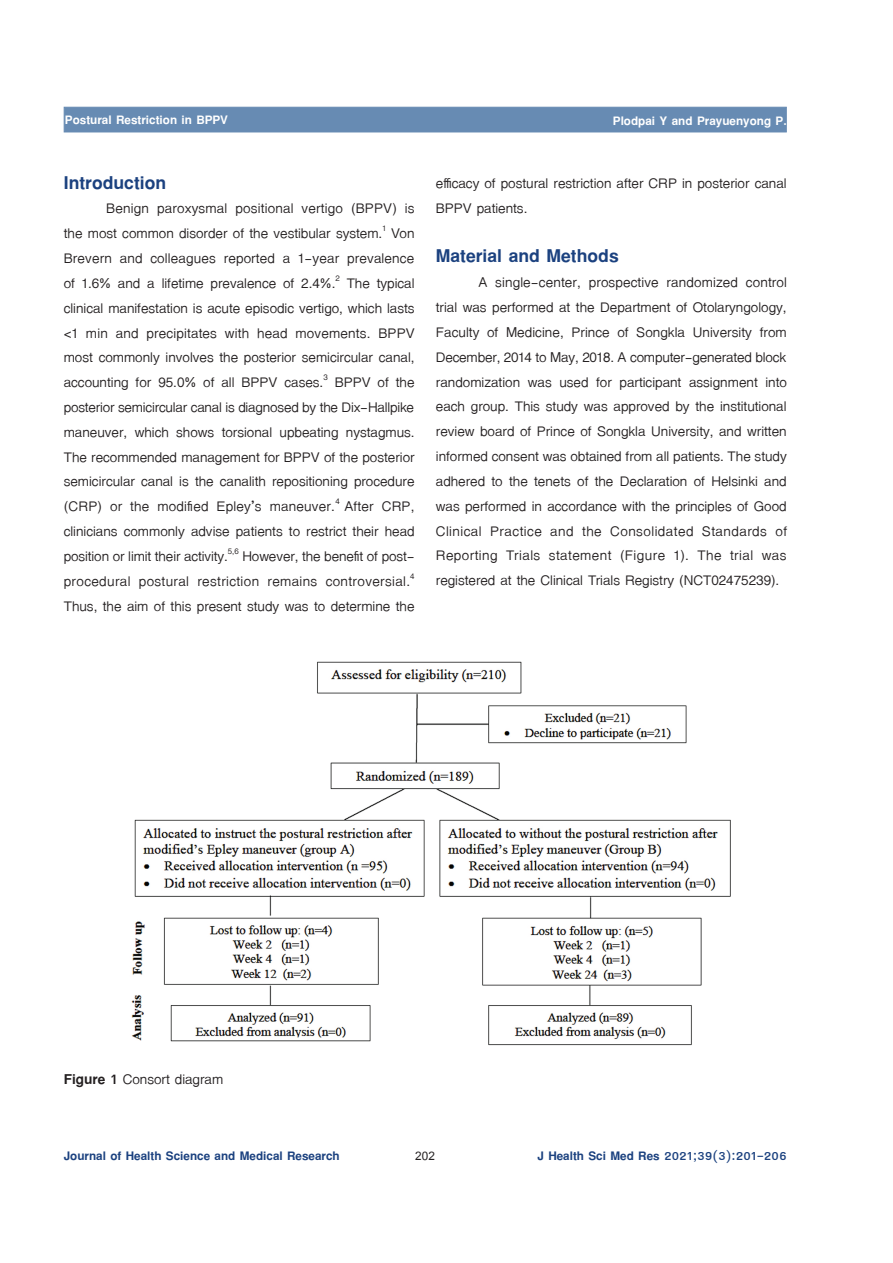
<style>
.page{position:relative;width:893px;height:1263px;background:#fff}
.page>*{position:absolute;margin:0;border:0;box-sizing:border-box;transform-origin:0 0}
.t1{font:700 27px "TF Lanna";color:#1b417f}
.t2{font:21px/24.8px "TF Lanna";color:#231f20;text-align:justify}
.t3{font:700 18px "TF Lanna";color:#1b417f}
.t4{font:700 18px "TF Lanna";color:#fff}
.t5{font:700 18px "Cordia UPC";color:#231f20}
.s1{font-weight:700}
</style>
<div class="page">
<div style="left:64px;top:107px;width:723px;height:25px;background:#678bb3"></div>
<img style="left:131px;top:661px;width:600px;height:385px">
<p class="t4" style="left:65px;top:109px;width:165px">Postural Restriction in BPPV</p>
<p class="t4" style="left:613px;top:109px;width:175px">Plodpai Y and Prayuenyong P.</p>
<p class="t1" style="left:64px;top:165px;width:104px">Introduction</p>
<p class="t2" style="left:64px;top:196px;width:353px;text-indent:43px">Benign paroxysmal positional vertigo (BPPV) is the most common disorder of the vestibular system.<sup>1</sup> Von Brevern and colleagues reported a 1-year prevalence of 1.6% and a lifetime prevalence of 2.4%.<sup>2</sup> The typical clinical manifestation is acute episodic vertigo, which lasts &lt;1 min and precipitates with head movements. BPPV most commonly involves the posterior semicircular canal, accounting for 95.0% of all BPPV cases.<sup>3</sup> BPPV of the posterior semicircular canal is diagnosed by the Dix-Hallpike maneuver, which shows torsional upbeating nystagmus.<br>The recommended management for BPPV of the posterior semicircular canal is the canalith repositioning procedure (CRP) or the modified Epley’s maneuver.<sup>4</sup> After CRP, clinicians commonly advise patients to restrict their head position or limit their activity.<sup>5,6</sup> However, the benefit of post&shy;procedural postural restriction remains controversial.<sup>4<br></sup>Thus, the aim of this present study was to determine the</p>
<p class="t2" style="left:436px;top:171px;width:352px">efficacy of postural restriction after CRP in posterior canal<br>BPPV patients.</p>
<p class="t1" style="left:436px;top:239px;width:184px">Material and Methods</p>
<p class="t2" style="left:436px;top:270px;width:353px;text-indent:43px">A single-center, prospective randomized control trial was performed at the Department of Otolaryngology, Faculty of Medicine, Prince of Songkla University from December, 2014 to May, 2018. A computer-generated block randomization was used for participant assignment into each group. This study was approved by the institutional review board of Prince of Songkla University, and written informed consent was obtained from all patients. The study adhered to the tenets of the Declaration of Helsinki and was performed in accordance with the principles of Good Clinical Practice and the Consolidated Standards of Reporting Trials statement (Figure 1). The trial was registered at the Clinical Trials Registry (NCT02475239).</p>
<p class="t2" style="left:64px;top:1067px;width:161px"><span class="s1">Figure 1</span> Consort diagram</p>
<p class="t3" style="left:64px;top:1145px;width:277px">Journal of Health Science and Medical Research</p>
<p class="t5" style="left:415px;top:1145px;width:21px">202</p>
<p class="t3" style="left:537px;top:1145px;width:251px">J Health Sci Med Res 2021;39(3):201-206</p>
</div>
